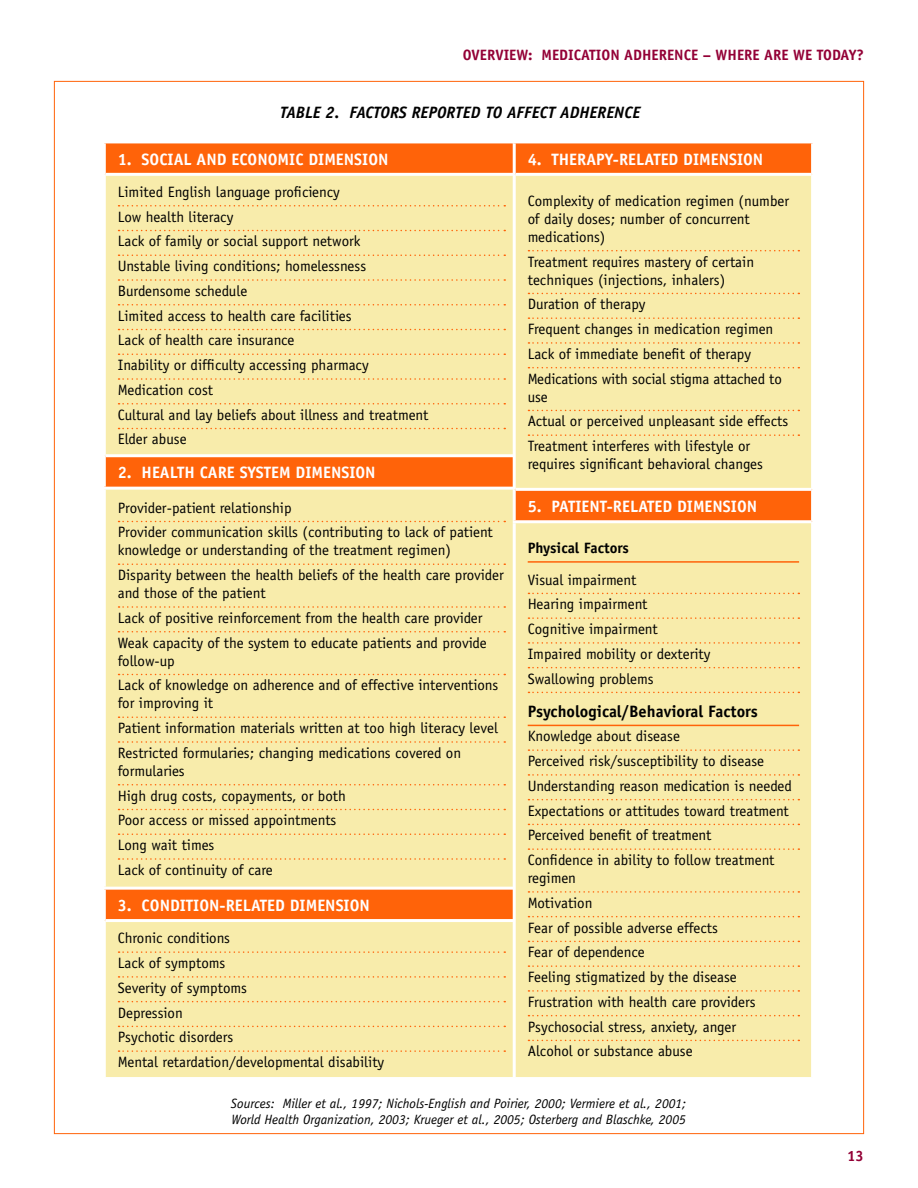
<style>
.page{position:relative;width:918px;height:1188px;background:#fff}
.page>*{position:absolute;margin:0;border:0;box-sizing:border-box;transform-origin:0 0}
.t1{font:700 16.5px "Officina Sans";color:#fff}
.t2{font:italic 700 16.5px "Officina Sans";color:#000}
.t3{font:700 16.5px "Officina Sans";color:#000}
.t4{font:15px/24.8px "Officina Sans";color:#000}
.t5{font:700 15px "Officina Sans";color:#930036}
.t6{font:700 15px "Officina Sans";color:#000}
.t7{font:italic 13.5px/16.5px "Officina Sans";color:#000}
</style>
<div class="page">
<div style="left:106px;top:143px;width:407px;height:30px;background:#ff6309"></div>
<svg style="left:106px;top:176px;width:407px;height:901px;background:#f8e29f"></svg>
<hr style="left:106px;top:454px;width:411px;height:3px;background:#fff">
<hr style="left:103px;top:487px;width:417px;height:3px;background:#fff">
<hr style="left:103px;top:887px;width:417px;height:3px;background:#fff">
<hr style="left:106px;top:919px;width:414px;height:3px;background:#fff">
<svg style="left:119px;top:205px;width:386px;height:2px"></svg>
<svg style="left:119px;top:230px;width:386px;height:1px"></svg>
<svg style="left:119px;top:255px;width:386px;height:1px"></svg>
<svg style="left:119px;top:279px;width:386px;height:2px"></svg>
<svg style="left:119px;top:304px;width:386px;height:2px"></svg>
<svg style="left:119px;top:329px;width:386px;height:1px"></svg>
<svg style="left:119px;top:354px;width:386px;height:1px"></svg>
<svg style="left:119px;top:378px;width:386px;height:2px"></svg>
<svg style="left:119px;top:403px;width:386px;height:2px"></svg>
<svg style="left:119px;top:428px;width:386px;height:1px"></svg>
<svg style="left:119px;top:521px;width:386px;height:1px"></svg>
<svg style="left:119px;top:563px;width:386px;height:2px"></svg>
<svg style="left:119px;top:606px;width:386px;height:2px"></svg>
<svg style="left:119px;top:631px;width:386px;height:1px"></svg>
<svg style="left:119px;top:674px;width:386px;height:1px"></svg>
<svg style="left:119px;top:716px;width:386px;height:2px"></svg>
<svg style="left:119px;top:741px;width:386px;height:2px"></svg>
<svg style="left:119px;top:784px;width:386px;height:1px"></svg>
<svg style="left:119px;top:809px;width:386px;height:1px"></svg>
<svg style="left:119px;top:833px;width:386px;height:2px"></svg>
<svg style="left:119px;top:858px;width:386px;height:2px"></svg>
<svg style="left:119px;top:951px;width:386px;height:2px"></svg>
<svg style="left:119px;top:976px;width:386px;height:2px"></svg>
<svg style="left:119px;top:1001px;width:386px;height:1px"></svg>
<svg style="left:119px;top:1026px;width:386px;height:1px"></svg>
<svg style="left:119px;top:1050px;width:386px;height:2px"></svg>
<div style="left:516px;top:143px;width:295px;height:30px;background:#ff6309"></div>
<div style="left:516px;top:176px;width:295px;height:901px;background:#f8ecab"></div>
<hr style="left:516px;top:488px;width:295px;height:3px;background:#fff">
<hr style="left:513px;top:520px;width:298px;height:3px;background:#fff">
<svg style="left:528px;top:250px;width:271px;height:1px"></svg>
<svg style="left:528px;top:293px;width:271px;height:1px"></svg>
<svg style="left:528px;top:317px;width:271px;height:2px"></svg>
<svg style="left:528px;top:342px;width:271px;height:2px"></svg>
<svg style="left:528px;top:367px;width:271px;height:1px"></svg>
<svg style="left:528px;top:410px;width:271px;height:1px"></svg>
<svg style="left:528px;top:434px;width:271px;height:2px"></svg>
<hr style="left:528px;top:561px;width:271px;height:2px;background:#ff6309">
<svg style="left:528px;top:593px;width:271px;height:1px"></svg>
<svg style="left:528px;top:617px;width:271px;height:2px"></svg>
<svg style="left:528px;top:642px;width:271px;height:2px"></svg>
<svg style="left:528px;top:667px;width:271px;height:1px"></svg>
<svg style="left:528px;top:692px;width:271px;height:1px"></svg>
<hr style="left:528px;top:725px;width:271px;height:1px;background:#ff6309">
<svg style="left:528px;top:749px;width:271px;height:2px"></svg>
<svg style="left:528px;top:774px;width:271px;height:2px"></svg>
<svg style="left:528px;top:799px;width:271px;height:1px"></svg>
<svg style="left:528px;top:824px;width:271px;height:1px"></svg>
<svg style="left:528px;top:848px;width:271px;height:2px"></svg>
<svg style="left:528px;top:891px;width:271px;height:2px"></svg>
<svg style="left:528px;top:916px;width:271px;height:1px"></svg>
<svg style="left:528px;top:941px;width:271px;height:1px"></svg>
<svg style="left:528px;top:965px;width:271px;height:2px"></svg>
<svg style="left:528px;top:990px;width:271px;height:2px"></svg>
<svg style="left:528px;top:1015px;width:271px;height:1px"></svg>
<svg style="left:528px;top:1040px;width:271px;height:1px"></svg>
<p class="t5" style="left:463px;top:45px;width:403px">OVERVIEW: MEDICATION ADHERENCE – WHERE ARE WE TODAY?</p>
<p class="t2" style="left:280px;top:103px;width:362px">TABLE 2. FACTORS REPORTED TO AFFECT ADHERENCE</p>
<p class="t1" style="left:118px;top:149px;width:272px">1. SOCIAL AND ECONOMIC DIMENSION</p>
<p class="t4" style="left:118px;top:179px;width:312px">Limited English language proficiency<br>Low health literacy<br>Lack of family or social support network<br>Unstable living conditions; homelessness<br>Burdensome schedule<br>Limited access to health care facilities<br>Lack of health care insurance<br>Inability or difficulty accessing pharmacy<br>Medication cost<br>Cultural and lay beliefs about illness and treatment<br>Elder abuse</p>
<p class="t1" style="left:118px;top:463px;width:259px">2. HEALTH CARE SYSTEM DIMENSION</p>
<p class="t4" style="left:118px;top:495px;width:377px">Provider-patient relationship<br>Provider communication skills (contributing to lack of patient</p>
<p class="t4" style="left:118px;top:538px;width:387px">knowledge or understanding of the treatment regimen)<br>Disparity between the health beliefs of the health care provider</p>
<p class="t4" style="left:118px;top:581px;width:370px">and those of the patient<br>Lack of positive reinforcement from the health care provider<br>Weak capacity of the system to educate patients and provide</p>
<p class="t4" style="left:118px;top:648px;width:382px">follow-up<br>Lack of knowledge on adherence and of effective interventions</p>
<p class="t4" style="left:118px;top:691px;width:382px">for improving it<br>Patient information materials written at too high literacy level<br>Restricted formularies; changing medications covered on</p>
<p class="t4" style="left:118px;top:758px;width:230px">formularies<br>High drug costs, copayments, or both<br>Poor access or missed appointments<br>Long wait times<br>Lack of continuity of care</p>
<p class="t1" style="left:118px;top:895px;width:254px">3. CONDITION-RELATED DIMENSION</p>
<p class="t4" style="left:118px;top:926px;width:268px">Chronic conditions<br>Lack of symptoms<br>Severity of symptoms<br>Depression<br>Psychotic disorders<br>Mental retardation/developmental disability</p>
<p class="t1" style="left:528px;top:149px;width:237px">4. THERAPY-RELATED DIMENSION</p>
<p class="t4" style="left:528px;top:192px;width:263px;line-height:18px">Complexity of medication regimen (number of daily doses; number of concurrent medications)</p>
<p class="t4" style="left:528px;top:253px;width:228px;line-height:18px">Treatment requires mastery of certain techniques (injections, inhalers)</p>
<p class="t4" style="left:528px;top:292px;width:256px">Duration of therapy<br>Frequent changes in medication regimen Lack of immediate benefit of therapy Medications with social stigma attached to</p>
<p class="t4" style="left:528px;top:384px;width:262px">use<br>Actual or perceived unpleasant side effects<br>Treatment interferes with lifestyle or</p>
<p class="t4" style="left:528px;top:452px;width:237px">requires significant behavioral changes</p>
<p class="t1" style="left:528px;top:496px;width:231px">5. PATIENT-RELATED DIMENSION</p>
<p class="t6" style="left:528px;top:539px;width:103px">Physical Factors</p>
<p class="t4" style="left:528px;top:567px;width:184px">Visual impairment<br>Hearing impairment<br>Cognitive impairment<br>Impaired mobility or dexterity<br>Swallowing problems</p>
<p class="t3" style="left:528px;top:701px;width:232px">Psychological/Behavioral Factors</p>
<p class="t4" style="left:528px;top:724px;width:266px">Knowledge about disease<br>Perceived risk/susceptibility to disease Understanding reason medication is needed Expectations or attitudes toward treatment Perceived benefit of treatment<br>Confidence in ability to follow treatment</p>
<p class="t4" style="left:528px;top:866px;width:229px">regimen<br>Motivation<br>Fear of possible adverse effects<br>Fear of dependence<br>Feeling stigmatized by the disease<br>Frustration with health care providers<br>Psychosocial stress, anxiety, anger<br>Alcohol or substance abuse</p>
<p class="t7" style="left:231px;top:1095px;width:457px">Sources: Miller et al., 1997; Nichols-English and Poirier, 2000; Vermiere et al., 2001;<br>World Health Organization, 2003; Krueger et al., 2005; Osterberg and Blaschke, 2005</p>
<p class="t5" style="left:847px;top:1147px;width:18px">13</p>
</div>
